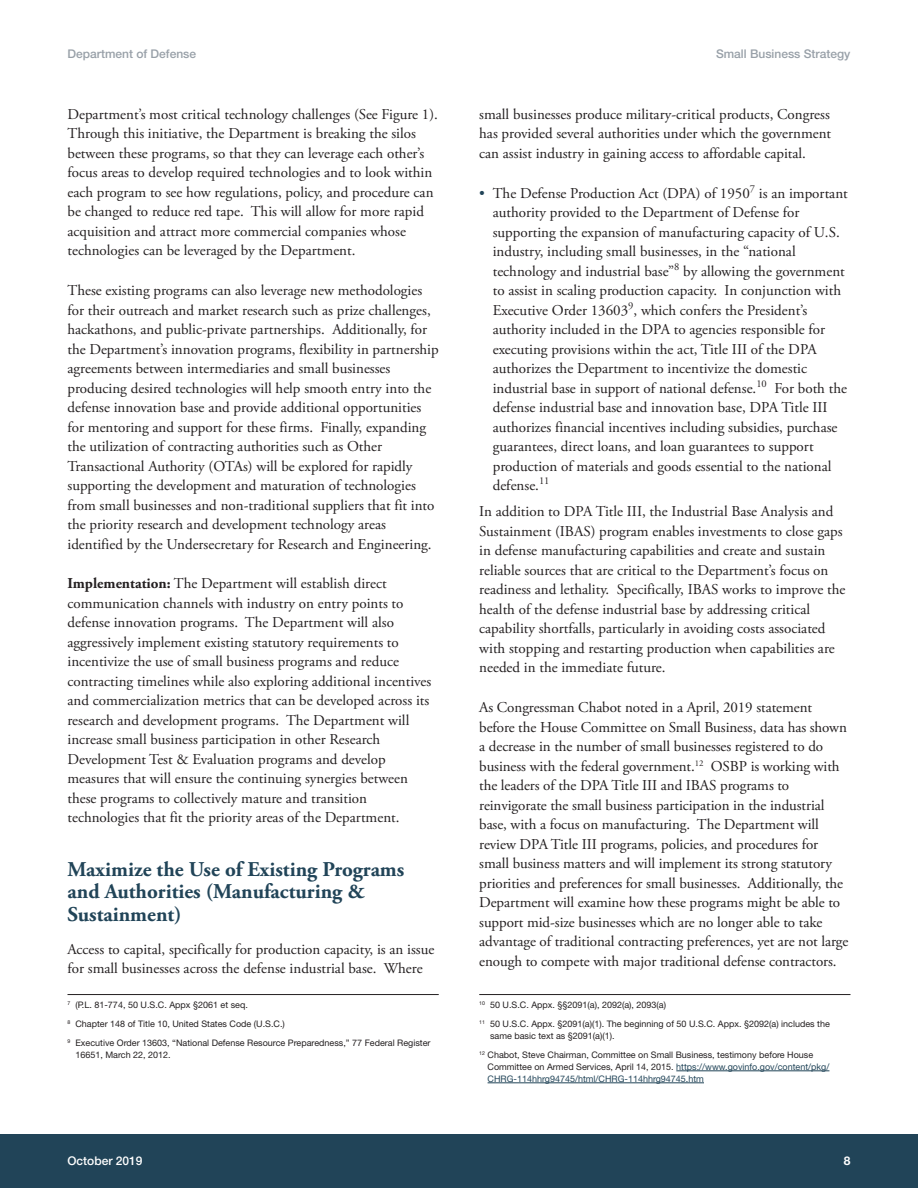
<style>
.page{position:relative;width:918px;height:1188px;background:#fff}
.page>*{position:absolute;margin:0;border:0;box-sizing:border-box;transform-origin:0 0}
.t1{font:700 21px/22.5px "Adobe Garamond Pro";color:#214458}
.t2{font:15px/19.5px "Adobe Garamond Pro";color:#231f20}
.t3{font:500 12px "Helvetica Neue LT Std";color:#98a0a8}
.t4{font:500 12px "Helvetica Neue LT Std";color:#fff}
.t5{font:700 12px "Helvetica Neue LT Std";color:#fff}
.t6{font:9px/18.8px "Helvetica Neue LT Std";color:#231f20}
.t7{font:9px/12px "Helvetica Neue LT Std";color:#214458}
.s1{font-weight:700}
.s2{color:#214458}
.s3{color:#231f20}
</style>
<div class="page">
<div style="left:0;top:1134px;width:918px;height:54px;background:#214458"></div>
<hr style="left:68px;top:994px;width:371px;height:1px;background:#231f20">
<hr style="left:479px;top:994px;width:372px;height:1px;background:#231f20">
<hr style="left:676px;top:1071px;width:153px;height:1px;background:#214458">
<hr style="left:488px;top:1083px;width:216px;height:1px;background:#214458">
<p class="t3" style="left:68px;top:47px;width:130px">Department of Defense</p>
<p class="t3" style="left:716px;top:47px;width:136px">Small Business Strategy</p>
<p class="t2" style="left:68px;top:106px;width:372px">Department’s most critical technology challenges (See Figure 1).<br>Through this initiative, the Department is breaking the silos between these programs, so that they can leverage each other’s focus areas to develop required technologies and to look within each program to see how regulations, policy, and procedure can be changed to reduce red tape. This will allow for more rapid acquisition and attract more commercial companies whose technologies can be leveraged by the Department.</p>
<p class="t2" style="left:68px;top:282px;width:373px">These existing programs can also leverage new methodologies for their outreach and market research such as prize challenges, hackathons, and public-private partnerships. Additionally, for the Department’s innovation programs, flexibility in partnership agreements between intermediaries and small businesses producing desired technologies will help smooth entry into the defense innovation base and provide additional opportunities for mentoring and support for these firms. Finally, expanding the utilization of contracting authorities such as Other Transactional Authority (OTAs) will be explored for rapidly supporting the development and maturation of technologies from small businesses and non-traditional suppliers that fit into the priority research and development technology areas identified by the Undersecretary for Research and Engineering.</p>
<p class="t2" style="left:68px;top:575px;width:365px"><span class="s1">Implementation:</span> The Department will establish direct communication channels with industry on entry points to defense innovation programs. The Department will also aggressively implement existing statutory requirements to incentivize the use of small business programs and reduce contracting timelines while also exploring additional incentives and commercialization metrics that can be developed across its research and development programs. The Department will increase small business participation in other Research Development Test &amp; Evaluation programs and develop measures that will ensure the continuing synergies between these programs to collectively mature and transition technologies that fit the priority areas of the Department.</p>
<h1 class="t1" style="left:68px;top:859px;width:338px">Maximize the Use of Existing Programs and Authorities (Manufacturing &amp;<br>Sustainment)</h1>
<p class="t2" style="left:68px;top:940px;width:368px">Access to capital, specifically for production capacity, is an issue for small businesses across the defense industrial base. Where</p>
<p class="t6" style="left:68px;top:997px;width:365px"><sup>7</sup> (P.L. 81-774, 50 U.S.C. Appx §2061 et seq.<br><sup>8</sup> Chapter 148 of Title 10, United States Code (U.S.C.)<br><sup>9</sup> Executive Order 13603, “National Defense Resource Preparedness,” 77 Federal Register</p>
<p class="t6" style="left:75px;top:1046px;width:97px">16651, March 22, 2012.</p>
<p class="t2" style="left:479px;top:106px;width:353px;text-align:justify">small businesses produce military-critical products, Congress has provided several authorities under which the government can assist industry in gaining access to affordable capital.</p>
<p class="t2" style="left:493px;top:184px;width:357px;text-indent:-13px"><span class="s2">•</span> The Defense Production Act (DPA) of 1950<sup>7</sup> is an important authority provided to the Department of Defense for supporting the expansion of manufacturing capacity of U.S. industry, including small businesses, in the “national technology and industrial base”<sup>8</sup> by allowing the government to assist in scaling production capacity. In conjunction with Executive Order 13603<sup>9</sup>, which confers the President’s authority included in the DPA to agencies responsible for executing provisions within the act, Title III of the DPA authorizes the Department to incentivize the domestic industrial base in support of national defense.<sup>10</sup> For both the defense industrial base and innovation base, DPA Title III authorizes financial incentives including subsidies, purchase guarantees, direct loans, and loan guarantees to support production of materials and goods essential to the national defense.<sup>11</sup></p>
<p class="t2" style="left:479px;top:503px;width:368px">In addition to DPA Title III, the Industrial Base Analysis and Sustainment (IBAS) program enables investments to close gaps in defense manufacturing capabilities and create and sustain reliable sources that are critical to the Department’s focus on readiness and lethality. Specifically, IBAS works to improve the health of the defense industrial base by addressing critical capability shortfalls, particularly in avoiding costs associated with stopping and restarting production when capabilities are needed in the immediate future.</p>
<p class="t2" style="left:479px;top:699px;width:371px">As Congressman Chabot noted in a April, 2019 statement before the House Committee on Small Business, data has shown a decrease in the number of small businesses registered to do business with the federal government.<sup>12</sup> OSBP is working with the leaders of the DPA Title III and IBAS programs to reinvigorate the small business participation in the industrial base, with a focus on manufacturing. The Department will review DPA Title III programs, policies, and procedures for small business matters and will implement its strong statutory priorities and preferences for small businesses. Additionally, the Department will examine how these programs might be able to support mid-size businesses which are no longer able to take advantage of traditional contracting preferences, yet are not large enough to compete with major traditional defense contractors.</p>
<p class="t6" style="left:479px;top:997px;width:352px"><sup>10</sup> 50 U.S.C. Appx. §§2091(a), 2092(a), 2093(a)<br><sup>11</sup> 50 U.S.C. Appx. §2091(a)(1). The beginning of 50 U.S.C. Appx. §2092(a) includes the</p>
<p class="t6" style="left:479px;top:1027px;width:336px;text-indent:11px">same basic text as §2091(a)(1).<br><sup>12</sup> Chabot, Steve Chairman, Committee on Small Business, testimony before House</p>
<p class="t7" style="left:488px;top:1061px;width:343px"><span class="s3">Committee on Armed Services, April 14, 2015.</span> https://www.govinfo.gov/content/pkg/<br>CHRG-114hhrg94745/html/CHRG-114hhrg94745.htm</p>
<p class="t4" style="left:68px;top:1154px;width:77px">October 2019</p>
<p class="t5" style="left:844px;top:1157px;width:8px">8</p>
</div>
